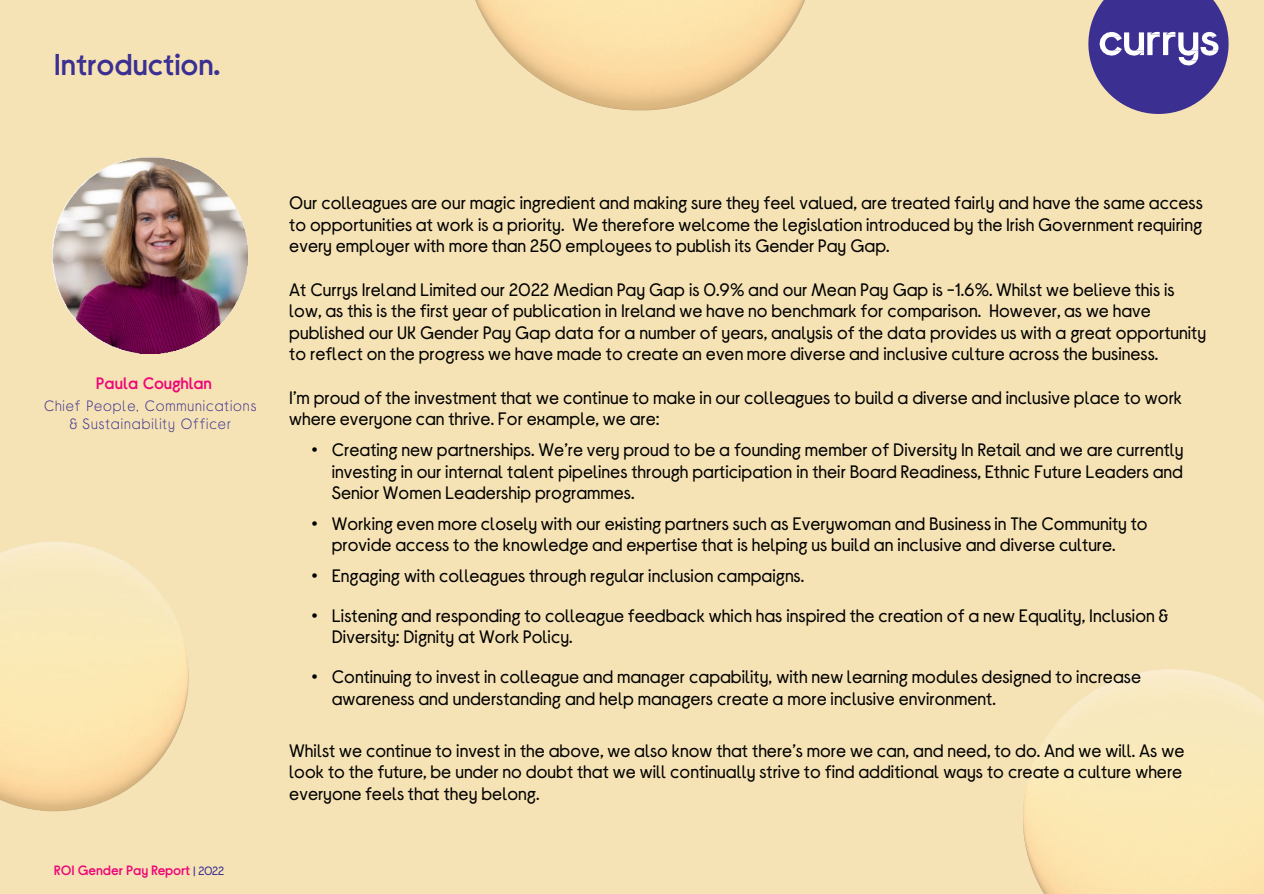
<style>
.page{position:relative;width:1264px;height:894px;background:#fff}
.page>*{position:absolute;margin:0;border:0;box-sizing:border-box;transform-origin:0 0}
.t1{font:30px "Currys Sans Headline";letter-spacing:-.005em;color:#3b3092}
.t2{font:18px/21.6px "Currys Sans";color:#000}
.t3{font:16.5px "Currys Sans Headline";letter-spacing:-.005em;color:#ed0677}
.t4{font:300 15px/18px "Currys Sans";letter-spacing:.06em;color:#3b3092;text-align:center}
.t5{font:13.5px "Currys Sans Headline";letter-spacing:-.005em;color:#ed0677}
.s1{font-family:"Currys Sans";font-size:12px;color:#3b3092}
.s2{font-family:"Arial"}
</style>
<div class="page">
<div style="left:0;top:0;width:1263px;height:893px;background:#f6e3b5"></div>
<svg style="left:1088px;top:0;width:140px;height:114px"></svg>
<img style="left:1023px;top:669px;width:240px;height:224px">
<img style="left:0;top:542px;width:189px;height:270px">
<img style="left:475px;top:0;width:330px;height:111px">
<img style="left:52px;top:158px;width:196px;height:196px">
<h2 class="t1" style="left:54px;top:47px;width:168px">Introduction.</h2>
<p class="t3" style="left:96px;top:374px;width:117px">Paula Coughlan</p>
<p class="t4" style="left:44px;top:396px;width:214px">Chief People, Communications &amp; Sustainability Officer</p>
<p class="t5" style="left:54px;top:862px;width:172px">ROI Gender Pay Report <span class="s1">| 2022</span></p>
<p class="t2" style="left:289px;top:192px;width:914px;text-align:justify">Our colleagues are our magic ingredient and making sure they feel valued, are treated fairly and have the same access to opportunities at work is a priority. We therefore welcome the legislation introduced by the Irish Government requiring every employer with more than 250 employees to publish its Gender Pay Gap.</p>
<p class="t2" style="left:289px;top:278px;width:918px">At Currys Ireland Limited our 2022 Median Pay Gap is 0.9% and our Mean Pay Gap is -1.6%. Whilst we believe this is low, as this is the first year of publication in Ireland we have no benchmark for comparison. However, as we have published our UK Gender Pay Gap data for a number of years, analysis of the data provides us with a great opportunity to reflect on the progress we have made to create an even more diverse and inclusive culture across the business.</p>
<p class="t2" style="left:289px;top:386px;width:894px">I’m proud of the investment that we continue to make in our colleagues to build a diverse and inclusive place to work where everyone can thrive. For example, we are:</p>
<p class="t2" style="left:332px;top:439px;width:853px;text-align:justify;text-indent:-20px"><span class="s2">•</span> Creating new partnerships. We’re very proud to be a founding member of Diversity In Retail and we are currently investing in our internal talent pipelines through participation in their Board Readiness, Ethnic Future Leaders and Senior Women Leadership programmes.</p>
<p class="t2" style="left:332px;top:512px;width:817px;text-indent:-20px"><span class="s2">•</span> Working even more closely with our existing partners such as Everywoman and Business in The Community to provide access to the knowledge and expertise that is helping us build an inclusive and diverse culture.</p>
<p class="t2" style="left:311px;top:565px;width:494px"><span class="s2">•</span> Engaging with colleagues through regular inclusion campaigns.</p>
<p class="t2" style="left:332px;top:604px;width:837px;text-indent:-20px"><span class="s2">•</span> Listening and responding to colleague feedback which has inspired the creation of a new Equality, Inclusion &amp;<br>Diversity: Dignity at Work Policy.</p>
<p class="t2" style="left:332px;top:665px;width:810px;text-indent:-20px"><span class="s2">•</span> Continuing to invest in colleague and manager capability, with new learning modules designed to increase awareness and understanding and help managers create a more inclusive environment.</p>
<p class="t2" style="left:289px;top:739px;width:896px;text-align:justify">Whilst we continue to invest in the above, we also know that there’s more we can, and need, to do. And we will. As we look to the future, be under no doubt that we will continually strive to find additional ways to create a culture where everyone feels that they belong.</p>
</div>
